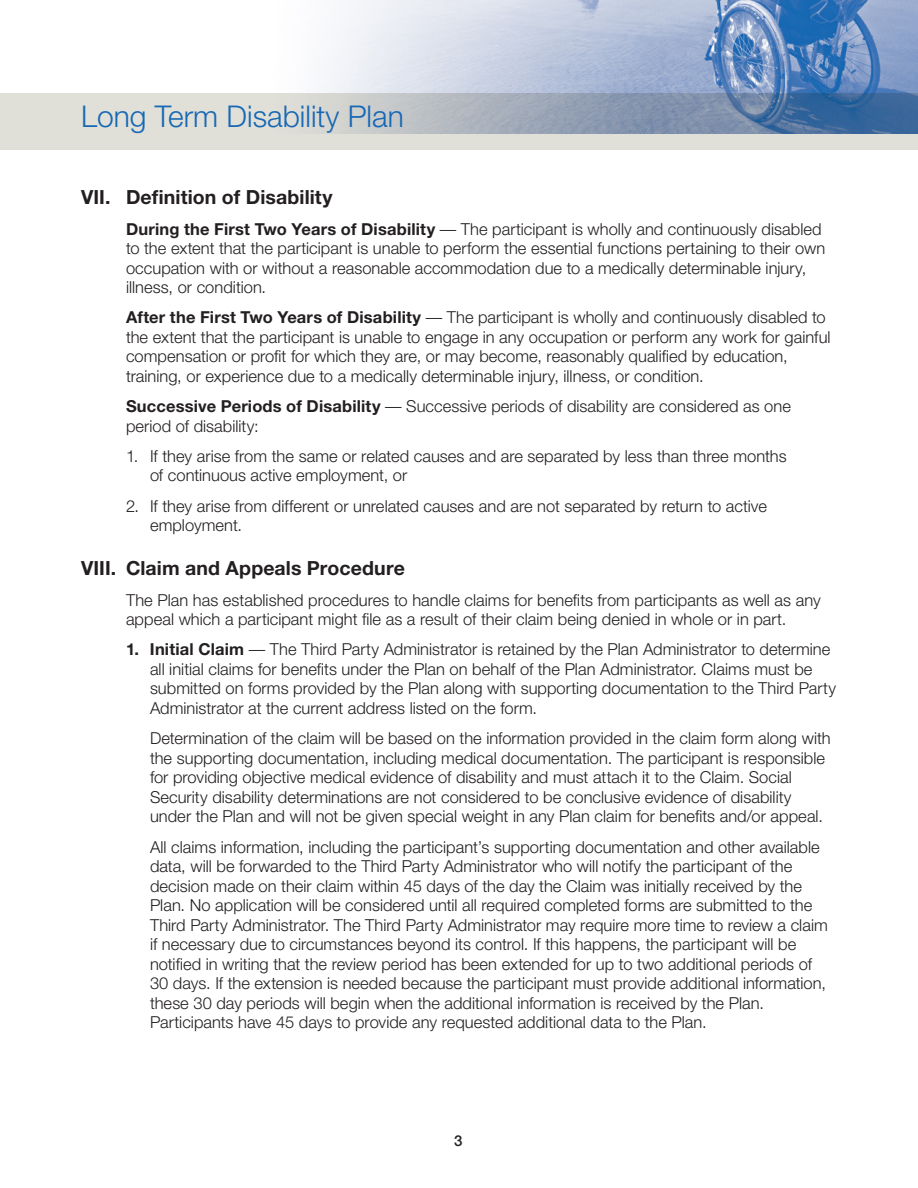
<style>
.page{position:relative;width:918px;height:1188px;background:#fff}
.page>*{position:absolute;margin:0;border:0;box-sizing:border-box;transform-origin:0 0}
.t1{font:300 30px "Helvetica Neue";color:#1768b4}
.HD_1{font:700 19.5px "Helvetica Neue";letter-spacing:.005em;color:#231f20}
.HD_1_Indent_1{font:300 16.5px/19.5px "Helvetica Neue";color:#231f20}
.HD_1_Body{font:300 16.5px/19.5px "Helvetica Neue";color:#231f20}
.t2{font:500 15px "Helvetica Neue";color:#231f20}
.s1{font-weight:700}
</style>
<div class="page">
<div style="left:0;top:93px;width:918px;height:57px;background:#e1e0d8"></div>
<img style="left:324px;top:0;width:594px;height:133px">
<h1 class="t1" style="left:81px;top:98px;width:324px">Long Term Disability Plan</h1>
<p class="HD_1" style="left:81px;top:185px;width:253px">VII. Definition of Disability</p>
<p class="HD_1_Body" style="left:126px;top:219px;width:701px"><span class="s1">During the First Two Years of Disability</span> — The participant is wholly and continuously disabled to the extent that the participant is unable to perform the essential functions pertaining to their own occupation with or without a reasonable accommodation due to a medically determinable injury, illness, or condition.</p>
<p class="HD_1_Body" style="left:126px;top:307px;width:706px"><span class="s1">After the First Two Years of Disability</span> — The participant is wholly and continuously disabled to the extent that the participant is unable to engage in any occupation or perform any work for gainful compensation or profit for which they are, or may become, reasonably qualified by education, training, or experience due to a medically determinable injury, illness, or condition.</p>
<p class="HD_1_Body" style="left:126px;top:396px;width:666px"><span class="s1">Successive Periods of Disability</span> — Successive periods of disability are considered as one period of disability:</p>
<p class="HD_1_Indent_1" style="left:150px;top:446px;width:638px;text-indent:-24px">1. If they arise from the same or related causes and are separated by less than three months of continuous active employment, or</p>
<p class="HD_1_Indent_1" style="left:150px;top:496px;width:618px;text-indent:-24px">2. If they arise from different or unrelated causes and are not separated by return to active employment.</p>
<p class="HD_1" style="left:81px;top:556px;width:325px">VIII. Claim and Appeals Procedure</p>
<p class="HD_1_Body" style="left:126px;top:590px;width:696px">The Plan has established procedures to handle claims for benefits from participants as well as any appeal which a participant might file as a result of their claim being denied in whole or in part.</p>
<p class="HD_1_Indent_1" style="left:150px;top:639px;width:688px;text-indent:-24px"><span class="s1">1. Initial Claim</span> — The Third Party Administrator is retained by the Plan Administrator to determine all initial claims for benefits under the Plan on behalf of the Plan Administrator. Claims must be submitted on forms provided by the Plan along with supporting documentation to the Third Party Administrator at the current address listed on the form.</p>
<p class="HD_1_Indent_1" style="left:150px;top:728px;width:682px">Determination of the claim will be based on the information provided in the claim form along with the supporting documentation, including medical documentation. The participant is responsible for providing objective medical evidence of disability and must attach it to the Claim. Social Security disability determinations are not considered to be conclusive evidence of disability under the Plan and will not be given special weight in any Plan claim for benefits and/or appeal.</p>
<p class="HD_1_Indent_1" style="left:150px;top:837px;width:679px">All claims information, including the participant’s supporting documentation and other available data, will be forwarded to the Third Party Administrator who will notify the participant of the decision made on their claim within 45 days of the day the Claim was initially received by the Plan. No application will be considered until all required completed forms are submitted to the Third Party Administrator. The Third Party Administrator may require more time to review a claim if necessary due to circumstances beyond its control. If this happens, the participant will be notified in writing that the review period has been extended for up to two additional periods of 30 days. If the extension is needed because the participant must provide additional information, these 30 day periods will begin when the additional information is received by the Plan.<br>Participants have 45 days to provide any requested additional data to the Plan.</p>
<p class="t2" style="left:454px;top:1131px;width:10px">3</p>
</div>
